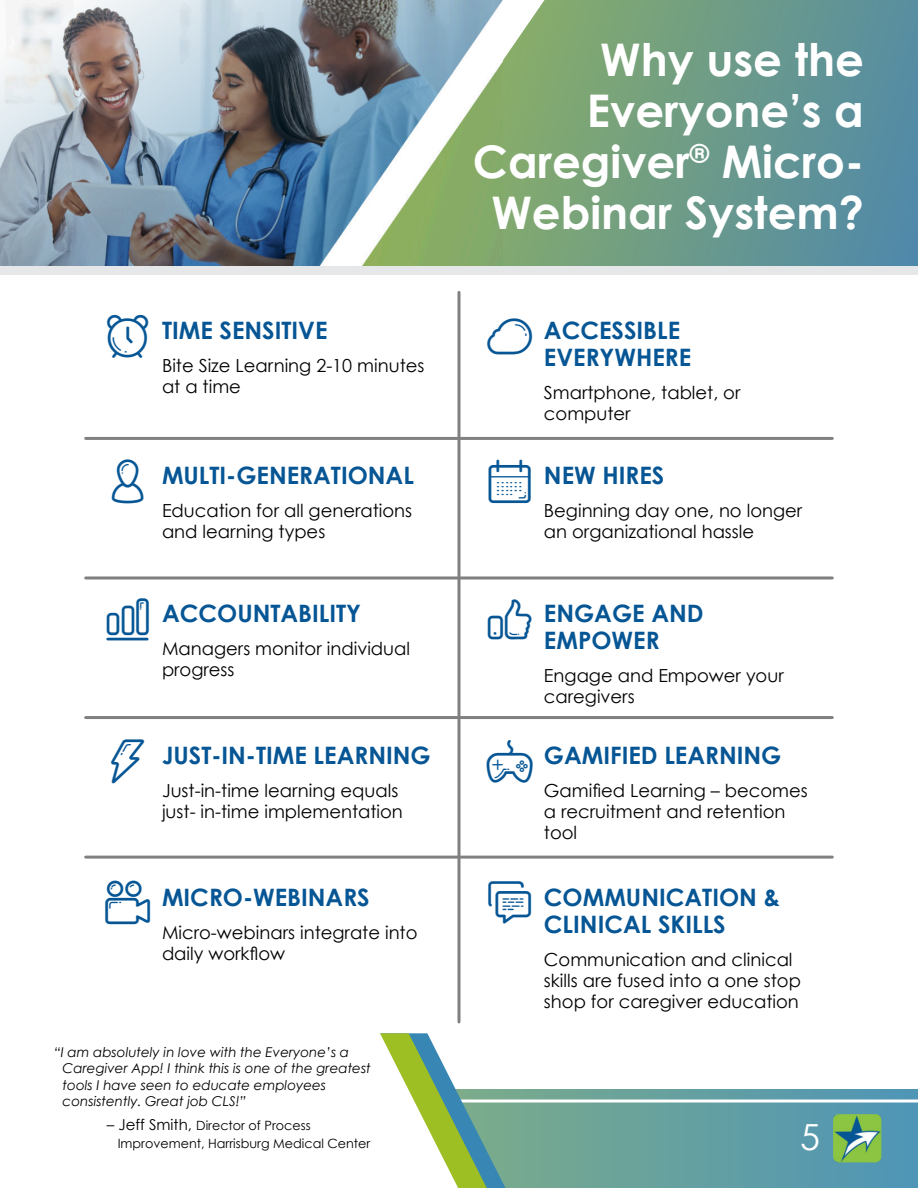
<style>
.page{position:relative;width:918px;height:1188px;background:#fff}
.page>*{position:absolute;margin:0;border:0;box-sizing:border-box;transform-origin:0 0}
.t1{font:47.25px "untitled font 5";color:#065695}
.t2{font:700 45px/51px "Century Gothic";color:#fff;text-align:right}
.t3{font:36px "Century Gothic";color:#fff}
.t4{font:700 24px/27px "Century Gothic";color:#065695}
.t5{font:18px/21px "Century Gothic";color:#000}
.t6{font:italic 13.5px/16.5px "Century Gothic";color:#000}
.t7{font:12.75px/18px "Century Gothic";color:#000}
.s1{font-size:15px}
</style>
<div class="page">
<svg style="left:508px;top:1089px;width:410px;height:99px"></svg>
<hr style="left:0;top:1099px;width:918px;height:3px;background:#fff">
<img style="left:834px;top:1115px;width:47px;height:47px">
<svg style="left:492px;top:1089px;width:16px;height:99px;fill:#77aa8f"></svg>
<svg style="left:471px;top:1089px;width:21px;height:99px;fill:#79aa8d"></svg>
<svg style="left:380px;top:1033px;width:91px;height:155px"></svg>
<svg style="left:544px;top:0;width:374px;height:266px"></svg>
<svg style="left:502px;top:0;width:42px;height:266px;fill:#84aa6f"></svg>
<img style="left:0;top:0;width:502px;height:266px">
<div style="left:0;top:266px;width:918px;height:8px;background:#e6e7e9"></div>
<hr style="left:458px;top:292px;width:2px;height:730px;background:#808080">
<hr style="left:86px;top:437px;width:746px;height:3px;background:#808080">
<hr style="left:86px;top:576px;width:746px;height:3px;background:#808080">
<hr style="left:86px;top:716px;width:746px;height:3px;background:#808080">
<hr style="left:86px;top:856px;width:746px;height:3px;background:#808080">
<h1 class="t1" style="left:104px;top:316px;width:49px">A</h1>
<h3 class="t4" style="left:162px;top:319px;width:167px">TIME SENSITIVE</h3>
<p class="t5" style="left:162px;top:357px;width:264px">Bite Size Learning 2-10 minutes at a time</p>
<h3 class="t4" style="left:162px;top:464px;width:253px">MULTI-GENERATIONAL</h3>
<p class="t5" style="left:162px;top:502px;width:252px">Education for all generations and learning types</p>
<h1 class="t1" style="left:104px;top:599px;width:49px">_</h1>
<h3 class="t4" style="left:162px;top:602px;width:201px">ACCOUNTABILITY</h3>
<p class="t5" style="left:162px;top:640px;width:250px">Managers monitor individual progress</p>
<h1 class="t1" style="left:104px;top:741px;width:49px">T</h1>
<h3 class="t4" style="left:162px;top:744px;width:270px">JUST-IN-TIME LEARNING</h3>
<p class="t5" style="left:162px;top:782px;width:242px">Just-in-time learning equals just- in-time implementation</p>
<h3 class="t4" style="left:162px;top:886px;width:209px">MICRO-WEBINARS</h3>
<p class="t5" style="left:162px;top:923px;width:257px">Micro-webinars integrate into daily workflow</p>
<p class="t6" style="left:63px;top:1045px;width:310px;text-indent:-9px">“I am absolutely in love with the Everyone’s a Caregiver App! I think this is one of the greatest tools I have seen to educate employees consistently. Great job CLS!”</p>
<p class="t7" style="left:118px;top:1118px;width:254px;text-indent:-11px"><span class="s1">– Jeff Smith,</span> Director of Process<br>Improvement, Harrisburg Medical Center</p>
<h2 class="t2" style="left:473px;top:39px;width:393px">Why use the<br>Everyone’s a<br>Caregiver<sup>®</sup> Micro-<br>Webinar System?</h2>
<h1 class="t1" style="left:486px;top:316px;width:49px">W</h1>
<h3 class="t4" style="left:544px;top:319px;width:149px">ACCESSIBLE<br>EVERYWHERE</h3>
<p class="t5" style="left:544px;top:384px;width:198px">Smartphone, tablet, or computer</p>
<h1 class="t1" style="left:486px;top:461px;width:49px">Z</h1>
<h3 class="t4" style="left:544px;top:464px;width:122px">NEW HIRES</h3>
<p class="t5" style="left:544px;top:502px;width:260px">Beginning day one, no longer an organizational hassle</p>
<h1 class="t1" style="left:486px;top:599px;width:49px">5</h1>
<h3 class="t4" style="left:544px;top:602px;width:161px">ENGAGE AND<br>EMPOWER</h3>
<p class="t5" style="left:544px;top:667px;width:241px">Engage and Empower your caregivers</p>
<h1 class="t1" style="left:486px;top:741px;width:49px">S</h1>
<h3 class="t4" style="left:544px;top:744px;width:239px">GAMIFIED LEARNING</h3>
<p class="t5" style="left:544px;top:782px;width:265px">Gamified Learning – becomes a recruitment and retention tool</p>
<h1 class="t1" style="left:486px;top:882px;width:49px">-</h1>
<h3 class="t4" style="left:544px;top:886px;width:238px">COMMUNICATION &amp;<br>CLINICAL SKILLS</h3>
<p class="t5" style="left:544px;top:950px;width:259px">Communication and clinical skills are fused into a one stop shop for caregiver education</p>
<h3 class="t3" style="left:800px;top:1123px;width:21px">5</h3>
</div>
